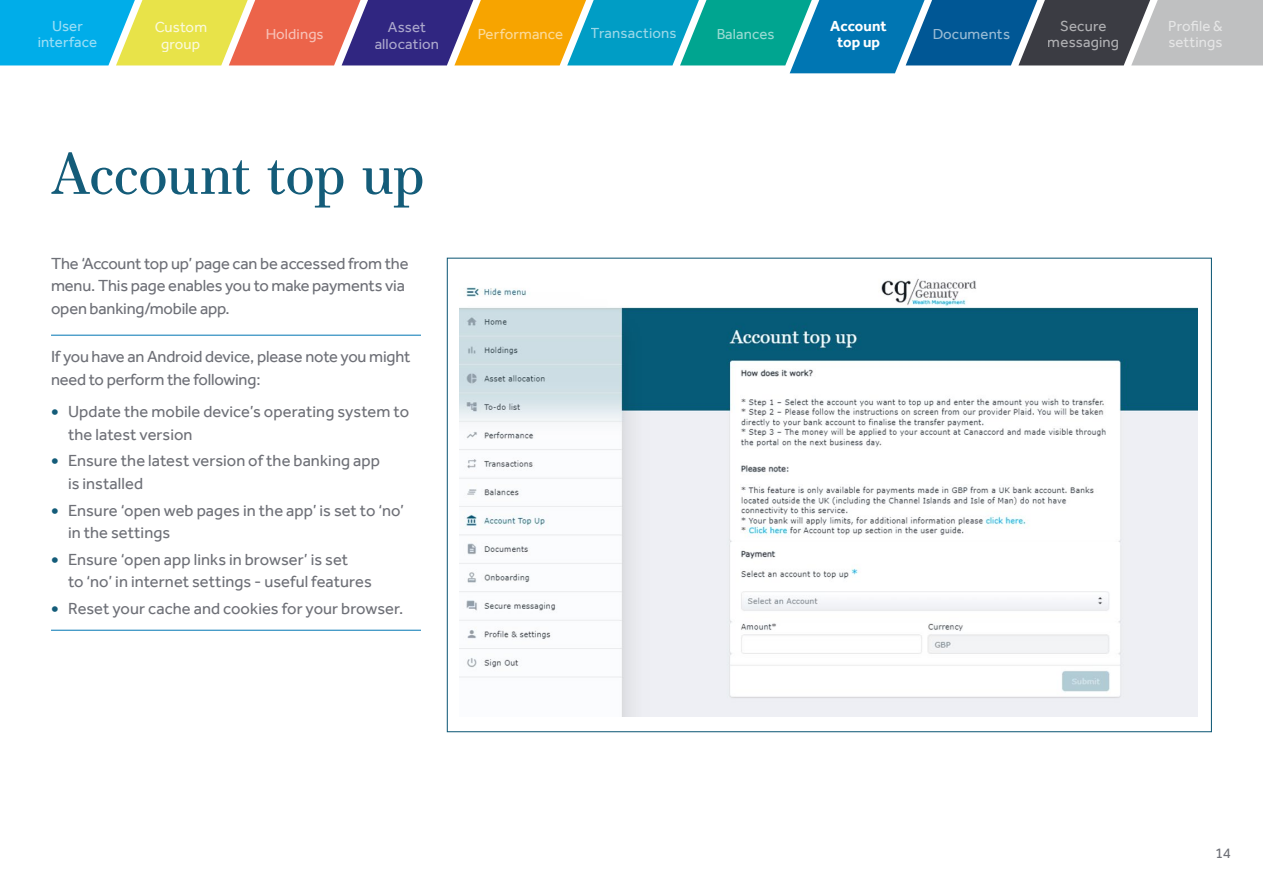
<style>
.page{position:relative;width:1263px;height:893px;background:#fff}
.page>*{position:absolute;margin:0;border:0;box-sizing:border-box;transform-origin:0 0}
.t1{font:57px "Essonnes Text";letter-spacing:-.02em;color:#145c79}
.t2{font:16.5px/22.5px "Effra";color:#6e7077}
.t3{font:15px/16.5px "Effra";letter-spacing:.01em;color:#fff;text-align:center}
.t4{font:700 15px/16.5px "Effra";letter-spacing:.005em;color:#fff;text-align:center}
.t5{font:15px "Effra";color:#6e7077}
.s1{font-weight:700;font-size:19.8px;color:#145c79}
</style>
<div class="page">
<img style="left:459px;top:278px;width:738px;height:439px">
<hr style="left:51px;top:335px;width:370px;height:1px;background:#0076b3">
<hr style="left:51px;top:630px;width:370px;height:1px;background:#0076b3">
<svg style="left:0;top:0;width:1263px;height:73px;background:#739997"></svg>
<p class="t3" style="left:38px;top:18px;width:61px">User interface</p>
<p class="t4" style="left:830px;top:18px;width:58px">Account top up</p>
<p class="t3" style="left:1048px;top:18px;width:73px">Secure messaging</p>
<p class="t3" style="left:1168px;top:18px;width:56px;text-align:left">Profile &amp; settings</p>
<p class="t3" style="left:154px;top:19px;width:54px">Custom group</p>
<p class="t3" style="left:375px;top:19px;width:66px">Asset allocation</p>
<p class="t3" style="left:477px;top:26px;width:88px">Performance</p>
<p class="t3" style="left:591px;top:24px;width:87px">Transactions</p>
<p class="t3" style="left:716px;top:26px;width:60px">Balances</p>
<p class="t3" style="left:932px;top:26px;width:79px">Documents</p>
<p class="t3" style="left:265px;top:26px;width:60px">Holdings</p>
<h1 class="t1" style="left:51px;top:132px;width:375px">Account top up</h1>
<p class="t2" style="left:51px;top:252px;width:359px">The ‘Account top up’ page can be accessed from the menu. This page enables you to make payments via open banking/mobile app.</p>
<p class="t2" style="left:51px;top:345px;width:361px">If you have an Android device, please note you might need to perform the following:</p>
<p class="t2" style="left:68px;top:400px;width:343px;text-indent:-17px"><span class="s1">•</span> Update the mobile device’s operating system to the latest version</p>
<p class="t2" style="left:68px;top:449px;width:313px;text-indent:-17px"><span class="s1">•</span> Ensure the latest version of the banking app is installed</p>
<p class="t2" style="left:68px;top:499px;width:338px;text-indent:-17px"><span class="s1">•</span> Ensure ‘open web pages in the app’ is set to ‘no’ in the settings</p>
<p class="t2" style="left:68px;top:548px;width:305px;text-indent:-17px"><span class="s1">•</span> Ensure ‘open app links in browser’ is set<br>to ‘no’ in internet settings - useful features</p>
<p class="t2" style="left:51px;top:597px;width:354px"><span class="s1">•</span> Reset your cache and cookies for your browser.</p>
<p class="t5" style="left:1215px;top:844px;width:17px">14</p>
</div>
